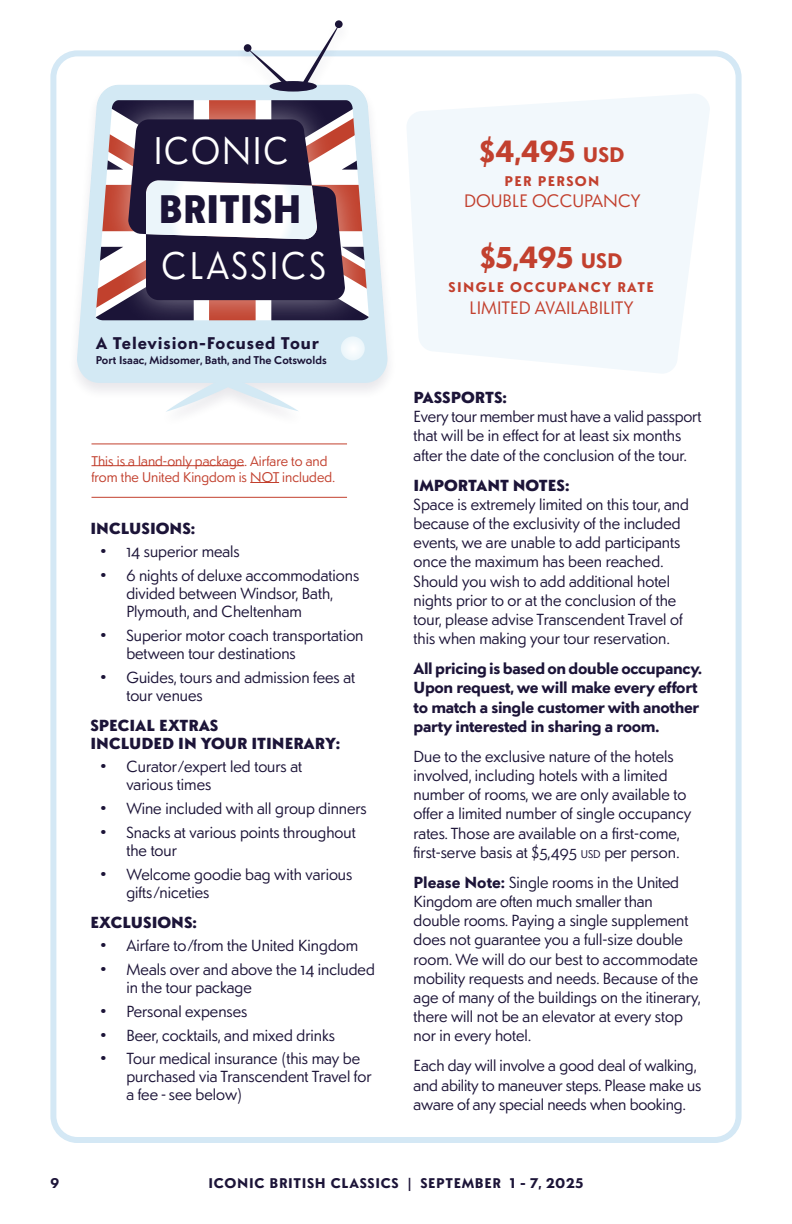
<style>
.page{position:relative;width:792px;height:1224px;background:#fff}
.page>*{position:absolute;margin:0;border:0;box-sizing:border-box;transform-origin:0 0}
.t1{font:900 39.6px "Sonar Sans";color:#1b1437;scale:.92 1}
.t2{font:38.4px "Sonar Sans";letter-spacing:.075em;color:#fff;scale:.92 1}
.t3{font:700 30px "Sonar Sans";letter-spacing:-.005em;color:#c2402e}
.t4{font:18px "Sonar Sans";color:#c2402e}
.t5{font:700 16.8px "Sonar Sans";letter-spacing:.05em;color:#1b1437}
.t6{font:16px/19.2px "Sonar Sans";color:#1c1438}
.t7{font:700 16px/19.2px "Sonar Sans";letter-spacing:-.02em;color:#1c1438;text-align:justify}
.t8{font:900 16px/18px "Sonar Sans";color:#1c1438}
.t9{font:14px/16.8px "Sonar Sans";color:#c2402e}
.t10{font:700 14px "Sonar Sans";letter-spacing:.05em;color:#1c1438}
.t11{font:700 14px "Sonar Sans";letter-spacing:.1em;color:#c2402e}
.t12{font:600 11.2px "Sonar Sans";color:#1b1437}
.s1{font-weight:900;font-size:18px}
.s2{font-size:21px}
.s3{font-size:11.2px}
.s4{font-weight:700}
</style>
<div class="page">
<div style="left:50px;top:50px;width:692px;height:1093px;border:6px solid #d4e8f5;border-radius:24px"></div>
<svg style="left:407px;top:94px;width:303px;height:279px;fill:#f2f8fc"></svg>
<hr style="left:92px;top:465px;width:152px;height:1px;background:#c2402e">
<svg style="left:250px;top:482px;width:29px;height:1px"></svg>
<hr style="left:92px;top:444px;width:255px;height:1px;background:#c2402e">
<hr style="left:92px;top:497px;width:255px;height:1px;background:#c2402e">
<div style="left:67px;top:18px;width:330px;height:410px;background:#fff"></div>
<svg style="left:77px;top:299px;width:311px;height:85px"></svg>
<svg style="left:84px;top:22px;width:297px;height:390px"></svg>
<svg style="left:81px;top:85px;width:302px;height:247px"></svg>
<div style="left:270px;top:81px;width:47px;height:11px;background:#1b1437;border-radius:50%"></div>
<p class="t2" style="left:154px;top:125px;width:148px">ICONIC</p>
<p class="t1" style="left:159px;top:180px;width:157px">BRITISH</p>
<p class="t2" style="left:162px;top:239px;width:180px">CLASSICS</p>
<p class="t5" style="left:96px;top:331px;width:225px">A Television-Focused Tour</p>
<p class="t12" style="left:96px;top:353px;width:232px">Port Isaac, Midsomer, Bath, and The Cotswolds</p>
<p class="t9" style="left:92px;top:452px;width:245px">This is a land-only package. Airfare to and from the United Kingdom is NOT included.</p>
<p class="t8" style="left:90px;top:518px;width:106px">INCLUSIONS:</p>
<p class="t6" style="left:99px;top:541px;width:142px"><span class="s1">•</span> 14 superior meals</p>
<p class="t6" style="left:126px;top:566px;width:234px;line-height:18px;text-indent:-27px"><span class="s1">•</span> 6 nights of deluxe accommodations divided between Windsor, Bath,<br>Plymouth, and Cheltenham</p>
<p class="t6" style="left:126px;top:626px;width:239px;line-height:18px;text-indent:-27px"><span class="s1">•</span> Superior motor coach transportation between tour destinations</p>
<p class="t6" style="left:126px;top:667px;width:230px;line-height:18px;text-indent:-27px"><span class="s1">•</span> Guides, tours and admission fees at tour venues</p>
<p class="t8" style="left:90px;top:715px;width:251px">SPECIAL EXTRAS<br>INCLUDED IN YOUR ITINERARY:</p>
<p class="t6" style="left:126px;top:757px;width:177px;line-height:18px;text-indent:-27px"><span class="s1">•</span> Curator/expert led tours at various times</p>
<p class="t6" style="left:99px;top:798px;width:269px"><span class="s1">•</span> Wine included with all group dinners</p>
<p class="t6" style="left:126px;top:823px;width:231px;line-height:18px;text-indent:-27px"><span class="s1">•</span> Snacks at various points throughout the tour</p>
<p class="t6" style="left:126px;top:864px;width:227px;line-height:18px;text-indent:-27px"><span class="s1">•</span> Welcome goodie bag with various gifts/niceties</p>
<p class="t8" style="left:90px;top:912px;width:108px">EXCLUSIONS:</p>
<p class="t6" style="left:99px;top:935px;width:260px"><span class="s1">•</span> Airfare to/from the United Kingdom</p>
<p class="t6" style="left:126px;top:960px;width:250px;line-height:18px;text-indent:-27px"><span class="s1">•</span> Meals over and above the 14 included in the tour package</p>
<p class="t6" style="left:99px;top:1001px;width:149px"><span class="s1">•</span> Personal expenses</p>
<p class="t6" style="left:99px;top:1025px;width:237px"><span class="s1">•</span> Beer, cocktails, and mixed drinks</p>
<p class="t6" style="left:126px;top:1049px;width:247px;line-height:18px;text-indent:-27px"><span class="s1">•</span> Tour medical insurance (this may be purchased via Transcendent Travel for a fee - see below)</p>
<p class="t3" style="left:480px;top:130px;width:146px">$4,495 <span class="s2">USD</span></p>
<p class="t11" style="left:505px;top:171px;width:96px">PER PERSON</p>
<p class="t4" style="left:464px;top:189px;width:178px">DOUBLE OCCUPANCY</p>
<p class="t3" style="left:480px;top:236px;width:144px">$5,495 <span class="s2">USD</span></p>
<p class="t11" style="left:449px;top:277px;width:207px">SINGLE OCCUPANCY RATE</p>
<p class="t4" style="left:469px;top:295px;width:166px">LIMITED AVAILABILITY</p>
<p class="t8" style="left:414px;top:388px;width:95px">PASSPORTS:</p>
<p class="t6" style="left:414px;top:406px;width:289px">Every tour member must have a valid passport</p>
<p class="t6" style="left:414px;top:426px;width:275px">that will be in effect for at least six months after the date of the conclusion of the tour.</p>
<p class="t8" style="left:414px;top:475px;width:157px">IMPORTANT NOTES:</p>
<p class="t6" style="left:414px;top:494px;width:277px">Space is extremely limited on this tour, and because of the exclusivity of the included events, we are unable to add participants once the maximum has been reached.<br>Should you wish to add additional hotel nights prior to or at the conclusion of the tour, please advise Transcendent Travel of this when making your tour reservation.</p>
<p class="t7" style="left:414px;top:658px;width:290px">All pricing is based on double occupancy.</p>
<p class="t7" style="left:414px;top:678px;width:287px">Upon request, we will make every effort to match a single customer with another party interested in sharing a room.</p>
<p class="t6" style="left:414px;top:746px;width:279px">Due to the exclusive nature of the hotels involved, including hotels with a limited number of rooms, we are only available to offer a limited number of single occupancy rates. Those are available on a first-come, first-serve basis at $5,495 <span class="s3">usd</span> per person.</p>
<p class="t6" style="left:414px;top:872px;width:289px"><span class="s4">Please Note:</span> Single rooms in the United Kingdom are often much smaller than double rooms. Paying a single supplement does not guarantee you a full-size double room. We will do our best to accommodate mobility requests and needs. Because of the age of many of the buildings on the itinerary, there will not be an elevator at every stop nor in every hotel.</p>
<p class="t6" style="left:414px;top:1056px;width:289px">Each day will involve a good deal of walking, and ability to maneuver steps. Please make us aware of any special needs when booking.</p>
<p class="t10" style="left:50px;top:1173px;width:10px">9</p>
<p class="t10" style="left:208px;top:1173px;width:377px">ICONIC BRITISH CLASSICS | SEPTEMBER 1 - 7, 2025</p>
</div>
